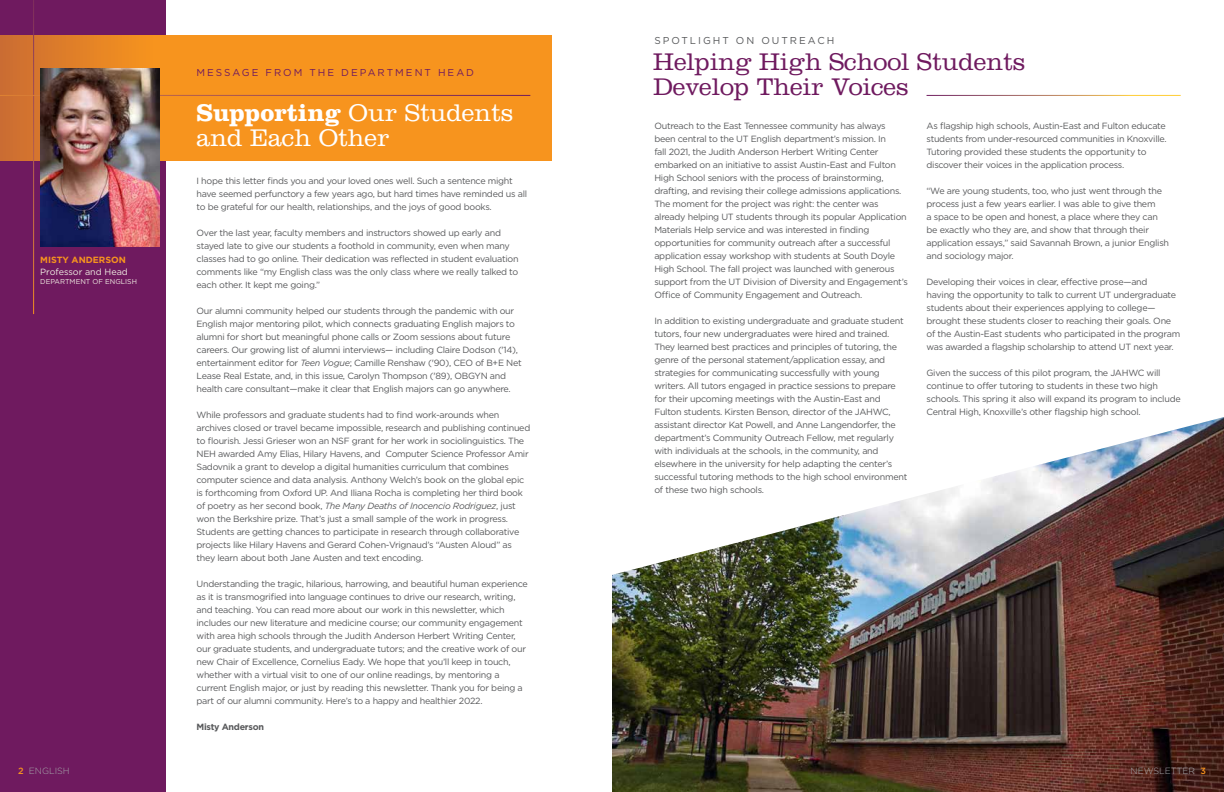
<style>
.page{position:relative;width:1224px;height:792px;background:#fff}
.page>*{position:absolute;margin:0;border:0;box-sizing:border-box;transform-origin:0 0}
.t1{font:300 25px/25px "Clarendon LT Std";color:#6f1a5f}
.t2{font:300 25px/25px "Clarendon LT Std";color:#fff}
.t3{font:10px "Gotham";letter-spacing:.2em;color:#6f1a5f}
.t4{font:10px "Gotham";letter-spacing:.2em;color:#58595b}
.t5{font:9px/13px "Gotham";letter-spacing:-.03em;color:#58595b}
.t6{font:300 9px "Gotham";color:#a7a9ac}
.t7{font:9px "Gotham";color:#efebe1}
.t8{font:700 9px "Gotham";letter-spacing:-.03em;color:#58595b}
.t9{font:700 9px "Gotham";color:#f7941e}
.t10{font:7px "Gotham";color:#efebe1}
.s1{font-weight:700}
.s2{font-style:italic}
.s3{font-weight:500;color:#f7941e}
</style>
<div class="page">
<img style="left:612px;top:417px;width:612px;height:375px">
<div style="left:0;top:0;width:166px;height:792px;background:#6f1a5f"></div>
<div style="left:0;top:36px;width:552px;height:125px;background:#f7941e"></div>
<hr style="left:33px;top:0;width:1px;height:314px;background:#fff">
<hr style="left:0;top:95px;width:530px;height:1px;background:#fff">
<img style="left:40px;top:68px;width:120px;height:179px">
<p class="t9" style="left:40px;top:254px;width:87px">MISTY ANDERSON</p>
<p class="t7" style="left:40px;top:266px;width:89px">Professor and Head</p>
<p class="t10" style="left:40px;top:277px;width:98px">DEPARTMENT OF ENGLISH</p>
<p class="t3" style="left:197px;top:66px;width:279px">MESSAGE FROM THE DEPARTMENT HEAD</p>
<h1 class="t2" style="left:197px;top:100px;width:318px"><span class="s1">Supporting</span> Our Students and Each Other</h1>
<p class="t5" style="left:197px;top:174px;width:332px">I hope this letter finds you and your loved ones well. Such a sentence might have seemed perfunctory a few years ago, but hard times have reminded us all to be grateful for our health, relationships, and the joys of good books.</p>
<p class="t5" style="left:197px;top:226px;width:324px">Over the last year, faculty members and instructors showed up early and stayed late to give our students a foothold in community, even when many classes had to go online. Their dedication was reflected in student evaluation comments like “my English class was the only class where we really talked to each other. It kept me going.”</p>
<p class="t5" style="left:197px;top:304px;width:327px">Our alumni community helped our students through the pandemic with our English major mentoring pilot, which connects graduating English majors to alumni for short but meaningful phone calls or Zoom sessions about future careers. Our growing list of alumni interviews— including Claire Dodson ('14), entertainment editor for <span class="s2">Teen Vogue</span>; Camille Renshaw ('90), CEO of B+E Net Lease Real Estate, and, in this issue, Carolyn Thompson ('89), OBGYN and health care consultant—make it clear that English majors can go anywhere.</p>
<p class="t5" style="left:197px;top:408px;width:335px">While professors and graduate students had to find work-arounds when archives closed or travel became impossible, research and publishing continued to flourish. Jessi Grieser won an NSF grant for her work in sociolinguistics. The NEH awarded Amy Elias, Hilary Havens, and Computer Science Professor Amir Sadovnik a grant to develop a digital humanities curriculum that combines computer science and data analysis. Anthony Welch’s book on the global epic is forthcoming from Oxford UP. And Iliana Rocha is completing her third book of poetry as her second book, <span class="s2">The Many Deaths of Inocencio Rodriguez</span>, just won the Berkshire prize. That’s just a small sample of the work in progress.<br>Students are getting chances to participate in research through collaborative projects like Hilary Havens and Gerard Cohen-Vrignaud’s “Austen Aloud” as they learn about both Jane Austen and text encoding.</p>
<p class="t5" style="left:197px;top:577px;width:333px">Understanding the tragic, hilarious, harrowing, and beautiful human experience as it is transmogrified into language continues to drive our research, writing, and teaching. You can read more about our work in this newsletter, which includes our new literature and medicine course; our community engagement with area high schools through the Judith Anderson Herbert Writing Center, our graduate students, and undergraduate tutors; and the creative work of our new Chair of Excellence, Cornelius Eady. We hope that you’ll keep in touch, whether with a virtual visit to one of our online readings, by mentoring a current English major, or just by reading this newsletter. Thank you for being a part of our alumni community. Here’s to a happy and healthier 2022.</p>
<p class="t8" style="left:197px;top:721px;width:69px">Misty Anderson</p>
<p class="t4" style="left:654px;top:34px;width:181px">SPOTLIGHT ON OUTREACH</p>
<h1 class="t1" style="left:653px;top:49px;width:373px">Helping High School Students<br>Develop Their Voices</h1>
<p class="t5" style="left:654px;top:119px;width:255px">Outreach to the East Tennessee community has always been central to the UT English department’s mission. In<br>fall 2021, the Judith Anderson Herbert Writing Center embarked on an initiative to assist Austin-East and Fulton High School seniors with the process of brainstorming, drafting, and revising their college admissions applications.<br>The moment for the project was right: the center was already helping UT students through its popular Application Materials Help service and was interested in finding opportunities for community outreach after a successful application essay workshop with students at South Doyle High School. The fall project was launched with generous support from the UT Division of Diversity and Engagement’s Office of Community Engagement and Outreach.</p>
<p class="t5" style="left:654px;top:314px;width:254px">In addition to existing undergraduate and graduate student tutors, four new undergraduates were hired and trained.<br>They learned best practices and principles of tutoring, the genre of the personal statement/application essay, and strategies for communicating successfully with young writers. All tutors engaged in practice sessions to prepare for their upcoming meetings with the Austin-East and Fulton students. Kirsten Benson, director of the JAHWC, assistant director Kat Powell, and Anne Langendorfer, the department’s Community Outreach Fellow, met regularly with individuals at the schools, in the community, and elsewhere in the university for help adapting the center’s successful tutoring methods to the high school environment of these two high schools.</p>
<p class="t5" style="left:927px;top:119px;width:242px">As flagship high schools, Austin-East and Fulton educate students from under-resourced communities in Knoxville.<br>Tutoring provided these students the opportunity to discover their voices in the application process.</p>
<p class="t5" style="left:927px;top:184px;width:244px">“We are young students, too, who just went through the process just a few years earlier. I was able to give them<br>a space to be open and honest, a place where they can be exactly who they are, and show that through their application essays,” said Savannah Brown, a junior English and sociology major.</p>
<p class="t5" style="left:927px;top:275px;width:255px">Developing their voices in clear, effective prose—and<br>having the opportunity to talk to current UT undergraduate students about their experiences applying to college— brought these students closer to reaching their goals. One of the Austin-East students who participated in the program was awarded a flagship scholarship to attend UT next year.</p>
<p class="t5" style="left:927px;top:366px;width:256px">Given the success of this pilot program, the JAHWC will continue to offer tutoring to students in these two high schools. This spring it also will expand its program to include Central High, Knoxville’s other flagship high school.</p>
<p class="t6" style="left:18px;top:765px;width:53px"><span class="s3">2</span> ENGLISH</p>
<p class="t6" style="left:1131px;top:765px;width:77px">NEWSLETTER <span class="s3">3</span></p>
</div>
